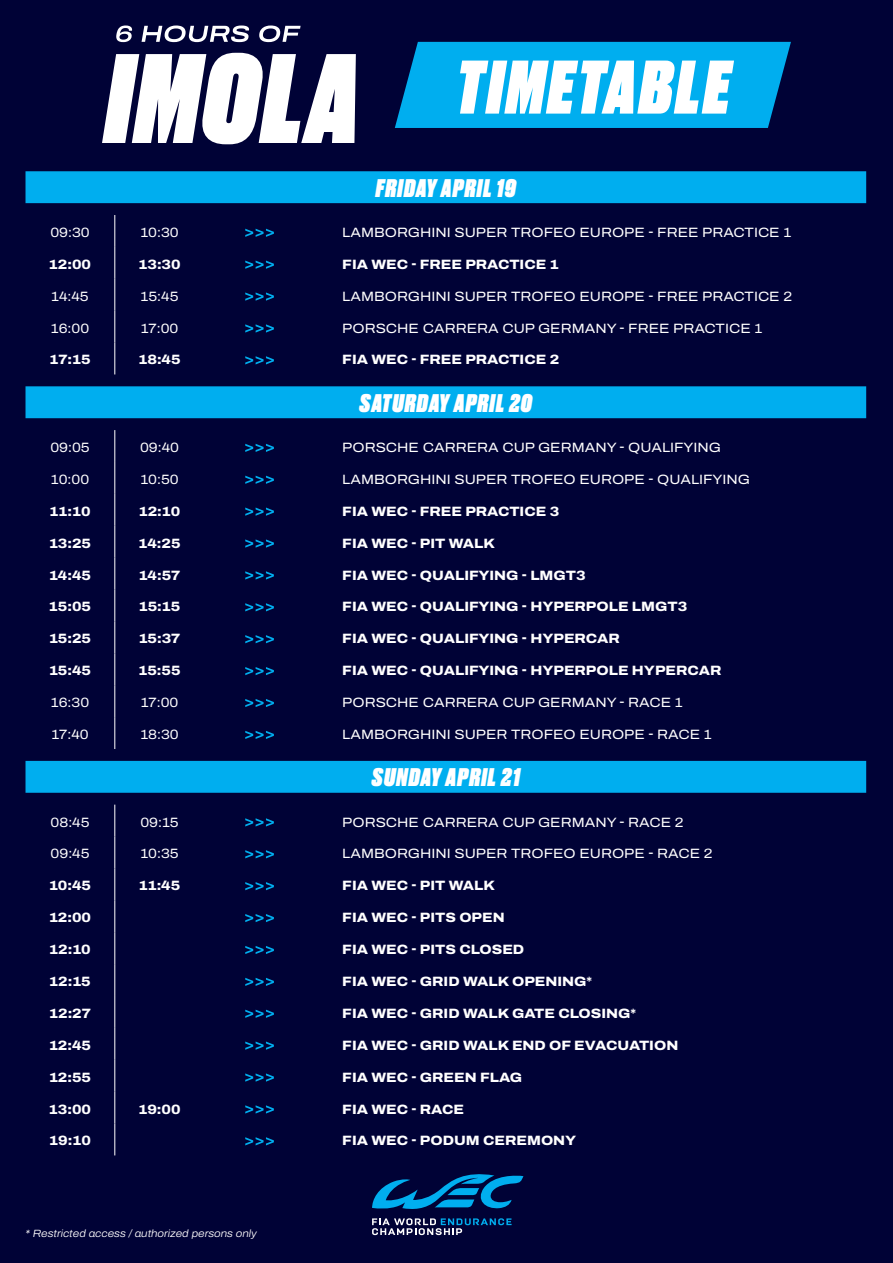
<style>
.page{position:relative;width:893px;height:1263px;background:#000236}
.page>*{position:absolute;margin:0;border:0;box-sizing:border-box;transform-origin:0 0}
.t1{font:italic 71.25px "Druk Cy Super";letter-spacing:.05em;color:#fff}
.t2{font:italic 24px "Druk Cy Super";letter-spacing:.05em;color:#fff}
.t3{font:800 13.5px "Archivo Semi Expanded";color:#fff}
.t4{font:13.5px "Archivo Semi Expanded";color:#fff}
.t5{font:italic 300 10.5px "Archivo Semi Expanded";color:#fff}
</style>
<div class="page">
<svg style="left:372px;top:1174px;width:151px;height:35px"></svg>
<svg style="left:372px;top:1218px;width:140px;height:17px"></svg>
<svg style="left:26px;top:171px;width:840px;height:622px"></svg>
<hr style="left:115px;top:215px;width:1px;height:32px;background:#fff">
<hr style="left:115px;top:247px;width:1px;height:32px;background:#fff">
<hr style="left:115px;top:279px;width:1px;height:32px;background:#fff">
<hr style="left:115px;top:311px;width:1px;height:32px;background:#fff">
<hr style="left:115px;top:343px;width:1px;height:31px;background:#fff">
<hr style="left:115px;top:430px;width:1px;height:32px;background:#fff">
<hr style="left:115px;top:462px;width:1px;height:32px;background:#fff">
<hr style="left:115px;top:494px;width:1px;height:32px;background:#fff">
<hr style="left:115px;top:526px;width:1px;height:32px;background:#fff">
<hr style="left:115px;top:558px;width:1px;height:31px;background:#fff">
<hr style="left:115px;top:589px;width:1px;height:32px;background:#fff">
<hr style="left:115px;top:621px;width:1px;height:32px;background:#fff">
<hr style="left:115px;top:653px;width:1px;height:32px;background:#fff">
<hr style="left:115px;top:685px;width:1px;height:32px;background:#fff">
<hr style="left:115px;top:717px;width:1px;height:32px;background:#fff">
<hr style="left:115px;top:805px;width:1px;height:31px;background:#fff">
<hr style="left:115px;top:836px;width:1px;height:32px;background:#fff">
<hr style="left:115px;top:868px;width:1px;height:32px;background:#fff">
<hr style="left:115px;top:900px;width:1px;height:32px;background:#fff">
<hr style="left:115px;top:932px;width:1px;height:32px;background:#fff">
<hr style="left:115px;top:964px;width:1px;height:32px;background:#fff">
<hr style="left:115px;top:996px;width:1px;height:32px;background:#fff">
<hr style="left:115px;top:1028px;width:1px;height:32px;background:#fff">
<hr style="left:115px;top:1060px;width:1px;height:32px;background:#fff">
<hr style="left:115px;top:1092px;width:1px;height:31px;background:#fff">
<hr style="left:115px;top:1123px;width:1px;height:32px;background:#fff">
<svg style="left:245px;top:229px;width:29px;height:8px"></svg>
<svg style="left:245px;top:261px;width:29px;height:8px"></svg>
<svg style="left:245px;top:292px;width:29px;height:9px"></svg>
<svg style="left:245px;top:324px;width:29px;height:9px"></svg>
<svg style="left:245px;top:356px;width:29px;height:8px"></svg>
<svg style="left:245px;top:444px;width:29px;height:8px"></svg>
<svg style="left:245px;top:476px;width:29px;height:8px"></svg>
<svg style="left:245px;top:507px;width:29px;height:9px"></svg>
<svg style="left:245px;top:539px;width:29px;height:9px"></svg>
<svg style="left:245px;top:571px;width:29px;height:8px"></svg>
<svg style="left:245px;top:603px;width:29px;height:8px"></svg>
<svg style="left:245px;top:635px;width:29px;height:8px"></svg>
<svg style="left:245px;top:667px;width:29px;height:8px"></svg>
<svg style="left:245px;top:699px;width:29px;height:8px"></svg>
<svg style="left:245px;top:731px;width:29px;height:8px"></svg>
<svg style="left:245px;top:818px;width:29px;height:8px"></svg>
<svg style="left:245px;top:850px;width:29px;height:8px"></svg>
<svg style="left:245px;top:882px;width:29px;height:8px"></svg>
<svg style="left:245px;top:914px;width:29px;height:8px"></svg>
<svg style="left:245px;top:946px;width:29px;height:8px"></svg>
<svg style="left:245px;top:978px;width:29px;height:8px"></svg>
<svg style="left:245px;top:1010px;width:29px;height:8px"></svg>
<svg style="left:245px;top:1041px;width:29px;height:9px"></svg>
<svg style="left:245px;top:1073px;width:29px;height:9px"></svg>
<svg style="left:245px;top:1105px;width:29px;height:8px"></svg>
<svg style="left:245px;top:1137px;width:29px;height:8px"></svg>
<div style="left:395px;top:42px;width:396px;height:86px;background:#00aeef"></div>
<svg style="left:116px;top:26px;width:16px;height:16px"></svg>
<svg style="left:142px;top:26px;width:107px;height:16px"></svg>
<svg style="left:259px;top:26px;width:42px;height:16px"></svg>
<svg style="left:102px;top:53px;width:254px;height:91px"></svg>
<p class="t1" style="left:456px;top:37px;width:275px">TIMETABLE</p>
<p class="t2" style="left:376px;top:171px;width:141px">FRIDAY APRIL 19</p>
<p class="t4" style="left:50px;top:222px;width:41px">09:30</p>
<p class="t4" style="left:140px;top:222px;width:40px">10:30</p>
<p class="t4" style="left:342px;top:222px;width:450px">LAMBORGHINI SUPER TROFEO EUROPE - FREE PRACTICE 1</p>
<p class="t3" style="left:49px;top:254px;width:44px">12:00</p>
<p class="t3" style="left:138px;top:254px;width:44px">13:30</p>
<p class="t3" style="left:342px;top:254px;width:218px">FIA WEC - FREE PRACTICE 1</p>
<p class="t4" style="left:51px;top:286px;width:39px">14:45</p>
<p class="t4" style="left:141px;top:286px;width:39px">15:45</p>
<p class="t4" style="left:342px;top:286px;width:451px">LAMBORGHINI SUPER TROFEO EUROPE - FREE PRACTICE 2</p>
<p class="t4" style="left:51px;top:318px;width:40px">16:00</p>
<p class="t4" style="left:141px;top:318px;width:39px">17:00</p>
<p class="t4" style="left:342px;top:318px;width:421px">PORSCHE CARRERA CUP GERMANY - FREE PRACTICE 1</p>
<p class="t3" style="left:49px;top:350px;width:43px">17:15</p>
<p class="t3" style="left:138px;top:350px;width:44px">18:45</p>
<p class="t3" style="left:342px;top:350px;width:218px">FIA WEC - FREE PRACTICE 2</p>
<p class="t2" style="left:360px;top:386px;width:174px">SATURDAY APRIL 20</p>
<p class="t4" style="left:50px;top:437px;width:41px">09:05</p>
<p class="t4" style="left:140px;top:437px;width:40px">09:40</p>
<p class="t4" style="left:342px;top:437px;width:380px">PORSCHE CARRERA CUP GERMANY - QUALIFYING</p>
<p class="t4" style="left:51px;top:469px;width:40px">10:00</p>
<p class="t4" style="left:140px;top:469px;width:40px">10:50</p>
<p class="t4" style="left:342px;top:469px;width:409px">LAMBORGHINI SUPER TROFEO EUROPE - QUALIFYING</p>
<p class="t3" style="left:50px;top:501px;width:42px">11:10</p>
<p class="t3" style="left:139px;top:501px;width:43px">12:10</p>
<p class="t3" style="left:342px;top:501px;width:218px">FIA WEC - FREE PRACTICE 3</p>
<p class="t3" style="left:49px;top:533px;width:44px">13:25</p>
<p class="t3" style="left:138px;top:533px;width:44px">14:25</p>
<p class="t3" style="left:342px;top:533px;width:154px">FIA WEC - PIT WALK</p>
<p class="t3" style="left:49px;top:565px;width:44px">14:45</p>
<p class="t3" style="left:139px;top:565px;width:43px">14:57</p>
<p class="t3" style="left:342px;top:565px;width:245px">FIA WEC - QUALIFYING - LMGT3</p>
<p class="t3" style="left:49px;top:596px;width:44px">15:05</p>
<p class="t3" style="left:139px;top:596px;width:43px">15:15</p>
<p class="t3" style="left:342px;top:596px;width:346px">FIA WEC - QUALIFYING - HYPERPOLE LMGT3</p>
<p class="t3" style="left:49px;top:628px;width:44px">15:25</p>
<p class="t3" style="left:139px;top:628px;width:43px">15:37</p>
<p class="t3" style="left:342px;top:628px;width:279px">FIA WEC - QUALIFYING - HYPERCAR</p>
<p class="t3" style="left:49px;top:660px;width:44px">15:45</p>
<p class="t3" style="left:138px;top:660px;width:44px">15:55</p>
<p class="t3" style="left:342px;top:660px;width:381px">FIA WEC - QUALIFYING - HYPERPOLE HYPERCAR</p>
<p class="t4" style="left:51px;top:692px;width:40px">16:30</p>
<p class="t4" style="left:141px;top:692px;width:39px">17:00</p>
<p class="t4" style="left:342px;top:692px;width:342px">PORSCHE CARRERA CUP GERMANY - RACE 1</p>
<p class="t4" style="left:51px;top:724px;width:39px">17:40</p>
<p class="t4" style="left:140px;top:724px;width:40px">18:30</p>
<p class="t4" style="left:342px;top:724px;width:371px">LAMBORGHINI SUPER TROFEO EUROPE - RACE 1</p>
<p class="t2" style="left:372px;top:761px;width:149px">SUNDAY APRIL 21</p>
<p class="t4" style="left:51px;top:812px;width:40px">08:45</p>
<p class="t4" style="left:140px;top:812px;width:40px">09:15</p>
<p class="t4" style="left:342px;top:812px;width:343px">PORSCHE CARRERA CUP GERMANY - RACE 2</p>
<p class="t4" style="left:51px;top:844px;width:40px">09:45</p>
<p class="t4" style="left:140px;top:844px;width:40px">10:35</p>
<p class="t4" style="left:342px;top:844px;width:372px">LAMBORGHINI SUPER TROFEO EUROPE - RACE 2</p>
<p class="t3" style="left:49px;top:875px;width:44px">10:45</p>
<p class="t3" style="left:139px;top:875px;width:43px">11:45</p>
<p class="t3" style="left:342px;top:875px;width:154px">FIA WEC - PIT WALK</p>
<p class="t3" style="left:49px;top:907px;width:44px">12:00</p>
<p class="t3" style="left:342px;top:907px;width:164px">FIA WEC - PITS OPEN</p>
<p class="t3" style="left:49px;top:939px;width:43px">12:10</p>
<p class="t3" style="left:342px;top:939px;width:184px">FIA WEC - PITS CLOSED</p>
<p class="t3" style="left:49px;top:971px;width:43px">12:15</p>
<p class="t3" style="left:342px;top:971px;width:251px">FIA WEC - GRID WALK OPENING*</p>
<p class="t3" style="left:49px;top:1003px;width:43px">12:27</p>
<p class="t3" style="left:342px;top:1003px;width:295px">FIA WEC - GRID WALK GATE CLOSING*</p>
<p class="t3" style="left:49px;top:1035px;width:44px">12:45</p>
<p class="t3" style="left:342px;top:1035px;width:337px">FIA WEC - GRID WALK END OF EVACUATION</p>
<p class="t3" style="left:49px;top:1067px;width:44px">12:55</p>
<p class="t3" style="left:342px;top:1067px;width:181px">FIA WEC - GREEN FLAG</p>
<p class="t3" style="left:49px;top:1099px;width:44px">13:00</p>
<p class="t3" style="left:138px;top:1099px;width:44px">19:00</p>
<p class="t3" style="left:342px;top:1099px;width:123px">FIA WEC - RACE</p>
<p class="t3" style="left:49px;top:1130px;width:43px">19:10</p>
<p class="t3" style="left:342px;top:1130px;width:236px">FIA WEC - PODUM CEREMONY</p>
<p class="t5" style="left:26px;top:1226px;width:233px">* Restricted access / authorized persons only</p>
</div>
